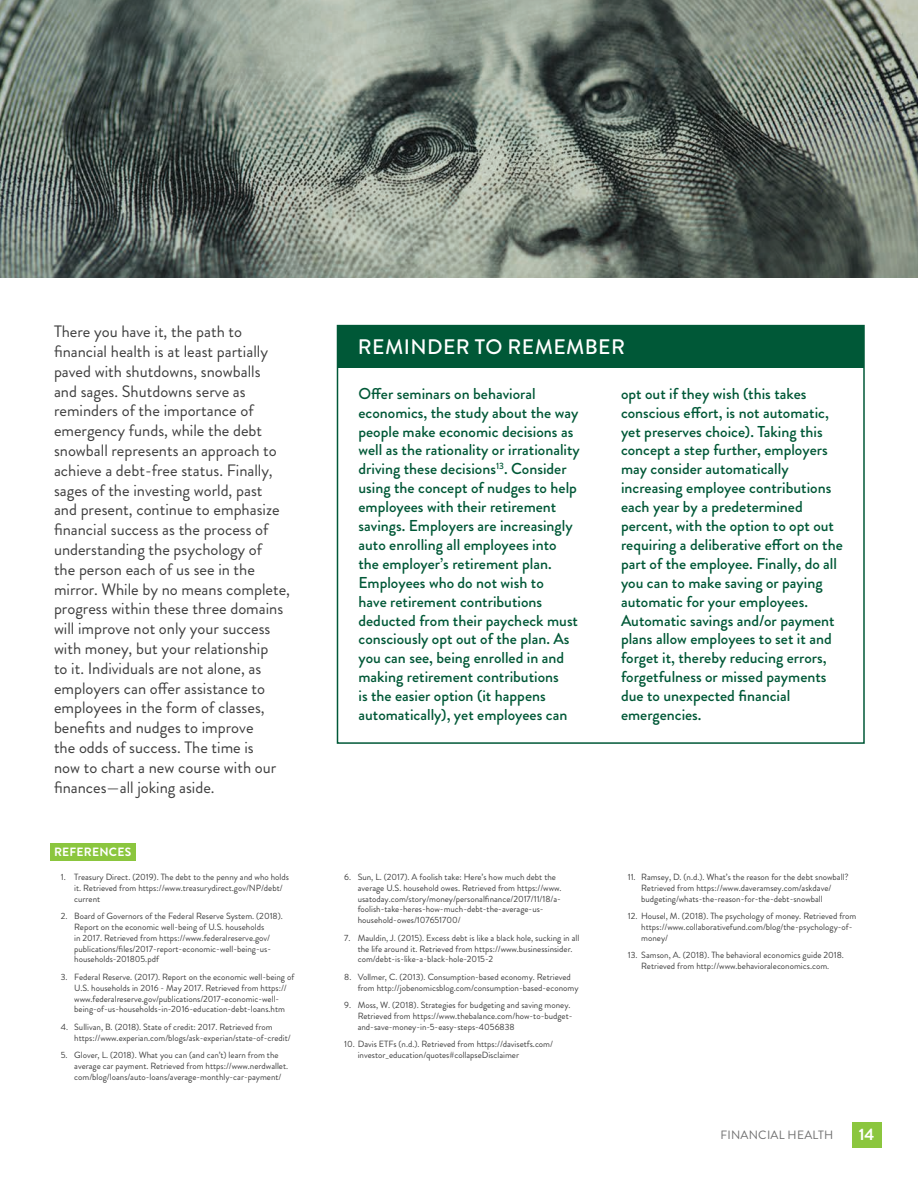
<style>
.page{position:relative;width:918px;height:1188px;background:#fff}
.page>*{position:absolute;margin:0;border:0;box-sizing:border-box;transform-origin:0 0}
.t1{font:500 21px "Brandon Grotesque";letter-spacing:.02em;color:#fff}
.t2{font:16.5px/19.8px "Brandon Grotesque";color:#3e3e3e}
.t3{font:700 16.5px "Brandon Grotesque";color:#fff}
.t4{font:500 15.75px/18.9px "Brandon Grotesque";color:#005837}
.t5{font:12px "Brandon Grotesque";letter-spacing:.02em;color:#3e3e3e}
.t6{font:700 12px "Brandon Grotesque";letter-spacing:.02em;color:#fff}
.t7{font:9px/10.8px "Brandon Grotesque";color:#3e3e3e}
</style>
<div class="page">
<div style="left:50px;top:843px;width:86px;height:17px;background:#8bc63e"></div>
<div style="left:337px;top:325px;width:528px;height:419px;border:2px solid #005837"></div>
<img style="left:0;top:0;width:918px;height:278px">
<div style="left:338px;top:326px;width:526px;height:42px;background:#005837"></div>
<div style="left:852px;top:1123px;width:29px;height:25px;background:#8bc63e"></div>
<p class="t2" style="left:54px;top:322px;width:238px">There you have it, the path to financial health is at least partially paved with shutdowns, snowballs<br>and sages. Shutdowns serve as reminders of the importance of emergency funds, while the debt snowball represents an approach to achieve a debt-free status. Finally, sages of the investing world, past<br>and present, continue to emphasize financial success as the process of understanding the psychology of<br>the person each of us see in the mirror. While by no means complete, progress within these three domains will improve not only your success with money, but your relationship<br>to it. Individuals are not alone, as employers can offer assistance to employees in the form of classes, benefits and nudges to improve<br>the odds of success. The time is<br>now to chart a new course with our finances—all joking aside.</p>
<p class="t6" style="left:54px;top:843px;width:79px">REFERENCES</p>
<p class="t7" style="left:74px;top:872px;width:216px;text-indent:-14px">1. Treasury Direct. (2019). The debt to the penny and who holds it. Retrieved from https://www.treasurydirect.gov/NP/debt/ current</p>
<p class="t7" style="left:74px;top:911px;width:210px;text-indent:-14px">2. Board of Governors of the Federal Reserve System. (2018).<br>Report on the economic well-being of U.S. households<br>in 2017. Retrieved from https://www.federalreserve.gov/ publications/files/2017-report-economic-well-being-us&shy;households-201805.pdf</p>
<p class="t7" style="left:74px;top:972px;width:222px;text-indent:-14px">3. Federal Reserve. (2017). Report on the economic well-being of U.S. households in 2016 - May 2017. Retrieved from https:// www.federalreserve.gov/publications/2017-economic-well&shy;being-of-us-households-in-2016-education-debt-loans.htm</p>
<p class="t7" style="left:74px;top:1022px;width:218px;text-indent:-14px">4. Sullivan, B. (2018). State of credit: 2017. Retrieved from https://www.experian.com/blogs/ask-experian/state-of-credit/</p>
<p class="t7" style="left:74px;top:1050px;width:215px;text-indent:-14px">5. Glover, L. (2018). What you can (and can’t) learn from the average car payment. Retrieved from https://www.nerdwallet. com/blog/loans/auto-loans/average-monthly-car-payment/</p>
<p class="t1" style="left:358px;top:332px;width:269px">REMINDER TO REMEMBER</p>
<p class="t4" style="left:358px;top:384px;width:223px">Offer seminars on behavioral economics, the study about the way people make economic decisions as well as the rationality or irrationality driving these decisions<sup>13</sup>. Consider using the concept of nudges to help employees with their retirement savings. Employers are increasingly auto enrolling all employees into the employer’s retirement plan.<br>Employees who do not wish to<br>have retirement contributions deducted from their paycheck must consciously opt out of the plan. As you can see, being enrolled in and making retirement contributions<br>is the easier option (it happens automatically), yet employees can</p>
<p class="t4" style="left:621px;top:384px;width:223px">opt out if they wish (this takes conscious effort, is not automatic, yet preserves choice). Taking this concept a step further, employers may consider automatically increasing employee contributions each year by a predetermined percent, with the option to opt out requiring a deliberative effort on the part of the employee. Finally, do all you can to make saving or paying automatic for your employees.<br>Automatic savings and/or payment plans allow employees to set it and forget it, thereby reducing errors, forgetfulness or missed payments due to unexpected financial emergencies.</p>
<p class="t7" style="left:358px;top:872px;width:205px;text-indent:-14px">6. Sun, L. (2017). A foolish take: Here’s how much debt the average U.S. household owes. Retrieved from https://www. usatoday.com/story/money/personalfinance/2017/11/18/a&shy;foolish-take-heres-how-much-debt-the-average-us&shy;household-owes/107651700/</p>
<p class="t7" style="left:358px;top:932px;width:223px;text-indent:-14px">7. Mauldin, J. (2015). Excess debt is like a black hole, sucking in all the life around it. Retrieved from https://www.businessinsider. com/debt-is-like-a-black-hole-2015-2</p>
<p class="t7" style="left:358px;top:972px;width:222px;text-indent:-14px">8. Vollmer, C. (2013). Consumption-based economy. Retrieved from http://jobenomicsblog.com/consumption-based-economy</p>
<p class="t7" style="left:358px;top:1000px;width:216px;text-indent:-14px">9. Moss, W. (2018). Strategies for budgeting and saving money.<br>Retrieved from https://www.thebalance.com/how-to-budget&shy;and-save-money-in-5-easy-steps-4056838</p>
<p class="t7" style="left:358px;top:1039px;width:197px;text-indent:-14px">10. Davis ETFs (n.d.). Retrieved from https://davisetfs.com/ investor_education/quotes#collapseDisclaimer</p>
<p class="t7" style="left:641px;top:872px;width:209px;text-indent:-14px">11. Ramsey, D. (n.d.). What’s the reason for the debt snowball?<br>Retrieved from https://www.daveramsey.com/askdave/ budgeting/whats-the-reason-for-the-debt-snowball</p>
<p class="t7" style="left:641px;top:911px;width:217px;text-indent:-14px">12. Housel, M. (2018). The psychology of money. Retrieved from https://www.collaborativefund.com/blog/the-psychology-of&shy;money/</p>
<p class="t7" style="left:628px;top:950px;width:218px;text-align:center">13. Samson, A. (2018). The behavioral economics guide 2018.<br>Retrieved from http://www.behavioraleconomics.com.</p>
<h3 class="t5" style="left:720px;top:1127px;width:112px">Financial Health</h3>
<h2 class="t3" style="left:859px;top:1122px;width:17px">14</h2>
</div>
